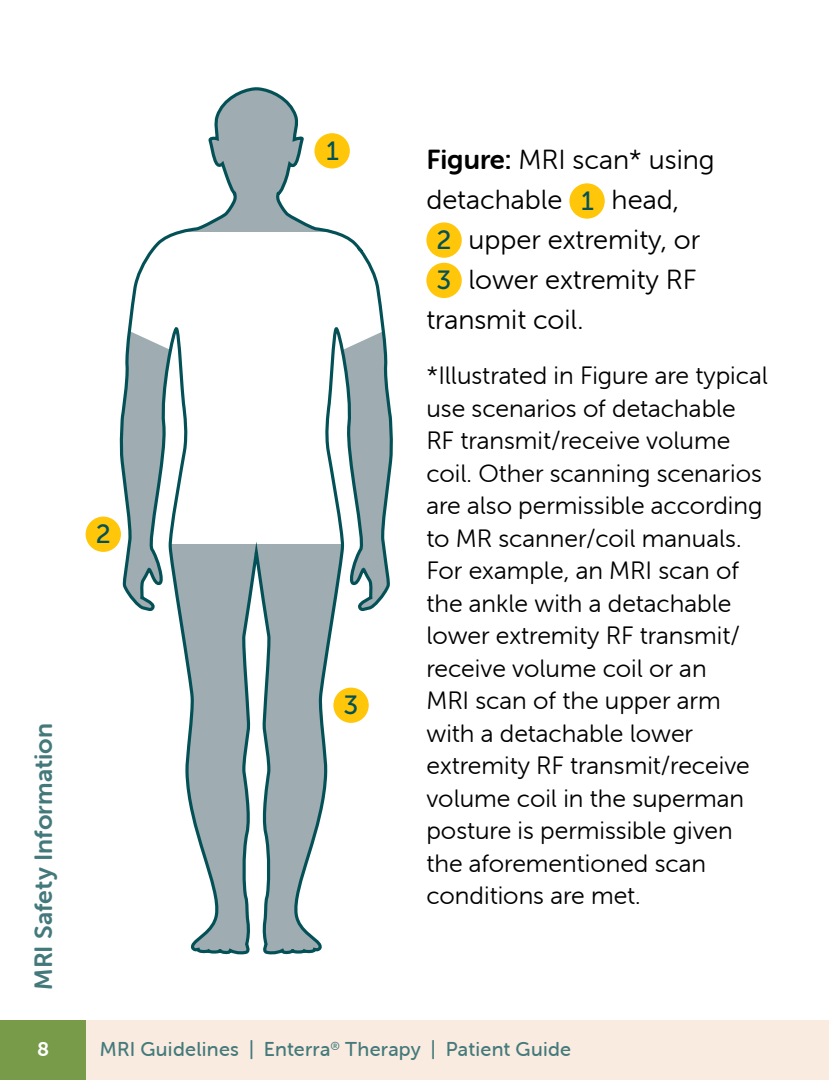
<style>
.page{position:relative;width:829px;height:1080px;background:#fff}
.page>*{position:absolute;margin:0;border:0;box-sizing:border-box;transform-origin:0 0}
.t1{font:27.5px "Museo Sans Rounded 300";color:#000}
.t2{font:26.25px "Museo Sans 500";color:#035157}
.t3{font:25px/32.5px "Museo Sans Rounded 300";color:#000}
.t4{font:25px "Museo Sans Rounded 700";letter-spacing:.005em;color:#44797b}
.t5{font:20px "Museo Sans Rounded 500";letter-spacing:.015em;color:#44797b}
.t6{font:20px "Museo Sans Rounded 700";color:#fff}
.s1{font-family:"Museo Sans Rounded 700"}
.s2{font-family:"Museo Sans 500";font-size:26.25px;color:#035157}
</style>
<div class="page">
<div style="left:81px;top:1020px;width:747px;height:60px;background:#f9ebe0"></div>
<hr style="left:828px;top:1020px;width:1px;height:60px;background:#f9ebe0">
<div style="left:0;top:1020px;width:86px;height:60px;background:#789b4a"></div>
<div style="left:569px;top:183px;width:35px;height:36px;background:#ffc60a;border-radius:50%"></div>
<div style="left:426px;top:222px;width:35px;height:36px;background:#ffc60a;border-radius:50%"></div>
<div style="left:426px;top:263px;width:35px;height:35px;background:#ffc60a;border-radius:50%"></div>
<svg style="left:119px;top:89px;width:274px;height:866px"></svg>
<div style="left:314px;top:133px;width:35px;height:36px;background:#ffc60a;border-radius:50%"></div>
<div style="left:85px;top:517px;width:36px;height:35px;background:#ffc60a;border-radius:50%"></div>
<div style="left:333px;top:688px;width:35px;height:35px;background:#ffc60a;border-radius:50%"></div>
<p class="t4" style="left:30px;top:990px;width:268px;rotate:-90deg">MRI Safety Information</p>
<p class="t6" style="left:37px;top:1038px;width:14px">8</p>
<p class="t2" style="left:96px;top:520px;width:17px">2</p>
<p class="t2" style="left:326px;top:136px;width:14px">1</p>
<p class="t2" style="left:343px;top:691px;width:16px">3</p>
<p class="t1" style="left:426px;top:145px;width:290px"><span class="s1">Figure:</span> MRI scan* using</p>
<p class="t1" style="left:426px;top:185px;width:254px">detachable <span class="s2">1</span> head,</p>
<p class="t1" style="left:436px;top:225px;width:265px"><span class="s2">2</span> upper extremity, or</p>
<p class="t1" style="left:436px;top:265px;width:261px"><span class="s2">3</span> lower extremity RF</p>
<p class="t1" style="left:426px;top:305px;width:158px">transmit coil.</p>
<p class="t3" style="left:426px;top:360px;width:343px">*Illustrated in Figure are typical use scenarios of detachable<br>RF transmit/receive volume coil. Other scanning scenarios are also permissible according to MR scanner/coil manuals.<br>For example, an MRI scan of the ankle with a detachable lower extremity RF transmit/ receive volume coil or an<br>MRI scan of the upper arm with a detachable lower extremity RF transmit/receive volume coil in the superman posture is permissible given the aforementioned scan conditions are met.</p>
<p class="t5" style="left:100px;top:1038px;width:472px">MRI Guidelines | Enterra<sup>®</sup> Therapy | Patient Guide</p>
</div>
